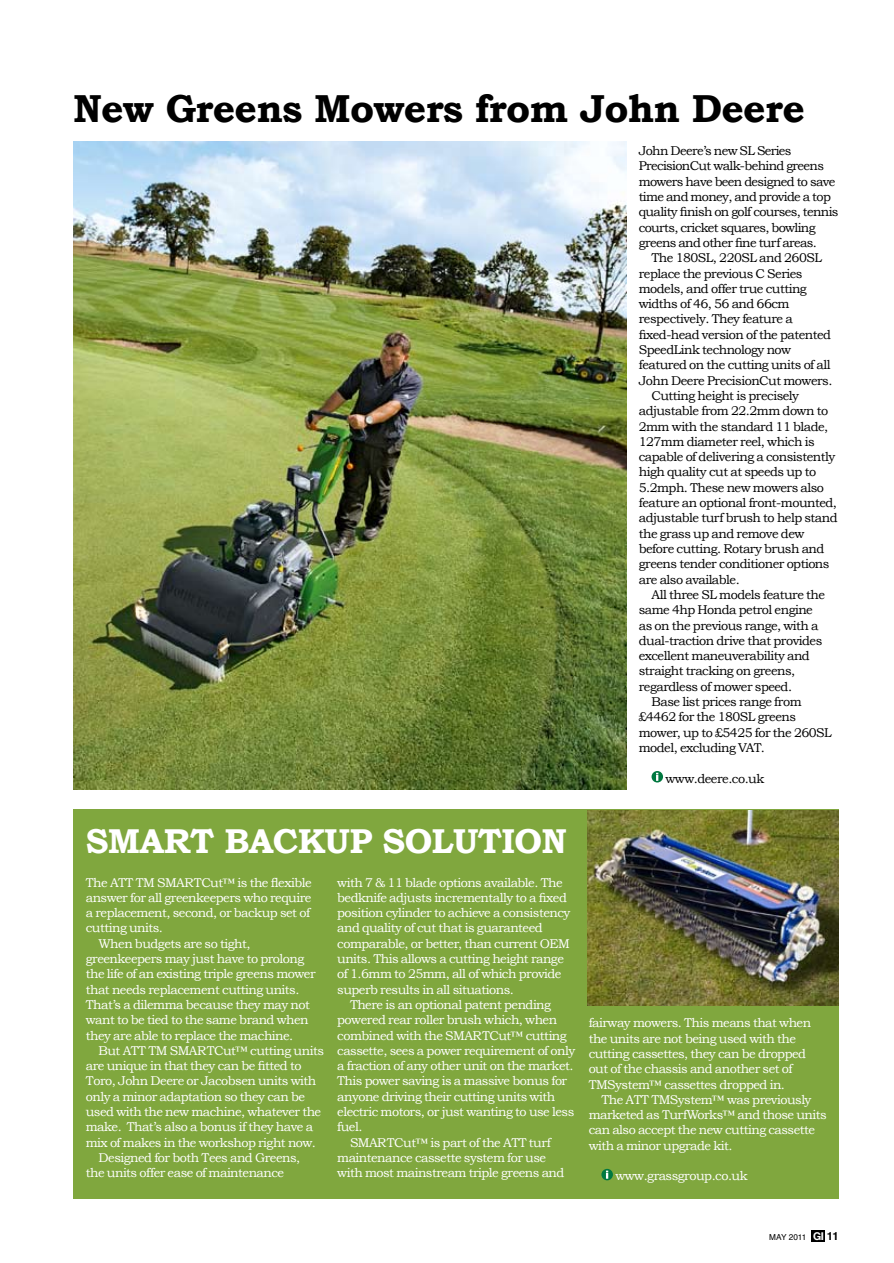
<style>
.page{position:relative;width:894px;height:1263px;background:#fff}
.page>*{position:absolute;margin:0;border:0;box-sizing:border-box;transform-origin:0 0}
.t1{font:700 39px "Bookman Old Style";letter-spacing:-.02em;color:#000}
.t2{font:700 34.5px "Bookman Old Style";letter-spacing:-.02em;color:#fff}
.t3{font:12.75px/15.3px "Bookman Old Style";letter-spacing:-.04em;color:#fff}
.t4{font:12.75px/15.3px "Bookman Old Style";letter-spacing:-.04em;color:#000}
.t5{font:8.25px "Helvetica";color:#000}
.s1{font-family:"Helvetica Neue";font-weight:700;font-size:10.8px;color:#fff}
.s2{font-weight:700;font-size:11.25px}
</style>
<div class="page">
<div style="left:811px;top:1230px;width:13px;height:11px;background:#000"></div>
<div style="left:73px;top:809px;width:765px;height:390px;background:#80a73e"></div>
<img style="left:73px;top:142px;width:553px;height:648px">
<svg style="left:651px;top:771px;width:12px;height:11px"></svg>
<svg style="left:656px;top:773px;width:2px;height:8px"></svg>
<svg style="left:601px;top:1169px;width:12px;height:11px"></svg>
<svg style="left:606px;top:1170px;width:2px;height:9px"></svg>
<img style="left:588px;top:810px;width:250px;height:195px">
<h1 class="t1" style="left:73px;top:85px;width:733px">New Greens Mowers from John Deere</h1>
<p class="t4" style="left:639px;top:143px;width:201px">John Deere’s new SL Series PrecisionCut walk-behind greens mowers have been designed to save time and money, and provide a top quality finish on golf courses, tennis courts, cricket squares, bowling greens and other fine turf areas.</p>
<p class="t4" style="left:651px;top:250px;width:172px">The 180SL, 220SL and 260SL</p>
<p class="t4" style="left:639px;top:266px;width:165px">replace the previous C Series</p>
<p class="t4" style="left:639px;top:281px;width:169px">models, and offer true cutting</p>
<p class="t4" style="left:639px;top:296px;width:152px">widths of 46, 56 and 66cm</p>
<p class="t4" style="left:639px;top:311px;width:156px">respectively. They feature a</p>
<p class="t4" style="left:639px;top:327px;width:194px">fixed-head version of the patented</p>
<p class="t4" style="left:639px;top:342px;width:154px">SpeedLink technology now</p>
<p class="t4" style="left:639px;top:357px;width:193px">featured on the cutting units of all</p>
<p class="t4" style="left:639px;top:373px;width:195px">John Deere PrecisionCut mowers.</p>
<p class="t4" style="left:651px;top:388px;width:149px">Cutting height is precisely</p>
<p class="t4" style="left:639px;top:403px;width:191px">adjustable from 22.2mm down to</p>
<p class="t4" style="left:639px;top:419px;width:191px">2mm with the standard 11 blade,</p>
<p class="t4" style="left:639px;top:434px;width:177px">127mm diameter reel, which is</p>
<p class="t4" style="left:639px;top:449px;width:198px">capable of delivering a consistently</p>
<p class="t4" style="left:639px;top:464px;width:179px">high quality cut at speeds up to</p>
<p class="t4" style="left:639px;top:480px;width:187px">5.2mph. These new mowers also</p>
<p class="t4" style="left:639px;top:495px;width:200px">feature an optional front-mounted,</p>
<p class="t4" style="left:639px;top:510px;width:200px">adjustable turf brush to help stand</p>
<p class="t4" style="left:639px;top:526px;width:167px">the grass up and remove dew</p>
<p class="t4" style="left:639px;top:541px;width:187px">before cutting. Rotary brush and</p>
<p class="t4" style="left:639px;top:556px;width:192px">greens tender conditioner options</p>
<p class="t4" style="left:639px;top:572px;width:102px">are also available.</p>
<p class="t4" style="left:651px;top:587px;width:175px">All three SL models feature the</p>
<p class="t4" style="left:639px;top:602px;width:176px">same 4hp Honda petrol engine</p>
<p class="t4" style="left:639px;top:617px;width:181px">as on the previous range, with a</p>
<p class="t4" style="left:639px;top:633px;width:185px">dual-traction drive that provides</p>
<p class="t4" style="left:639px;top:648px;width:173px">excellent maneuverability and</p>
<p class="t4" style="left:639px;top:663px;width:158px">straight tracking on greens,</p>
<p class="t4" style="left:639px;top:679px;width:155px">regardless of mower speed.</p>
<p class="t4" style="left:651px;top:694px;width:152px">Base list prices range from</p>
<p class="t4" style="left:639px;top:709px;width:159px">£4462 for the 180SL greens</p>
<p class="t4" style="left:639px;top:725px;width:195px">mower, up to £5425 for the 260SL</p>
<p class="t4" style="left:639px;top:740px;width:128px">model, excluding VAT.</p>
<p class="t4" style="left:665px;top:770px;width:100px">www.deere.co.uk</p>
<h2 class="t2" style="left:86px;top:821px;width:482px">SMART BACKUP SOLUTION</h2>
<p class="t3" style="left:86px;top:874px;width:227px">The ATT TM SMARTCut™ is the flexible</p>
<p class="t3" style="left:86px;top:890px;width:227px">answer for all greenkeepers who require</p>
<p class="t3" style="left:86px;top:905px;width:226px">a replacement, second, or backup set of</p>
<p class="t3" style="left:86px;top:920px;width:79px">cutting units.</p>
<p class="t3" style="left:99px;top:936px;width:153px">When budgets are so tight,</p>
<p class="t3" style="left:86px;top:951px;width:220px">greenkeepers may just have to prolong</p>
<p class="t3" style="left:86px;top:966px;width:231px">the life of an existing triple greens mower</p>
<p class="t3" style="left:86px;top:982px;width:215px">that needs replacement cutting units.</p>
<p class="t3" style="left:86px;top:997px;width:226px">That’s a dilemma because they may not</p>
<p class="t3" style="left:86px;top:1012px;width:224px">want to be tied to the same brand when</p>
<p class="t3" style="left:86px;top:1027px;width:209px">they are able to replace the machine.</p>
<p class="t3" style="left:99px;top:1043px;width:227px">But ATT TM SMARTCut™ cutting units</p>
<p class="t3" style="left:86px;top:1058px;width:217px">are unique in that they can be fitted to</p>
<p class="t3" style="left:86px;top:1073px;width:232px">Toro, John Deere or Jacobsen units with</p>
<p class="t3" style="left:86px;top:1089px;width:221px">only a minor adaptation so they can be</p>
<p class="t3" style="left:86px;top:1104px;width:237px">used with the new machine, whatever the</p>
<p class="t3" style="left:86px;top:1119px;width:229px">make. That’s also a bonus if they have a</p>
<p class="t3" style="left:86px;top:1135px;width:232px">mix of makes in the workshop right now.</p>
<p class="t3" style="left:99px;top:1150px;width:203px">Designed for both Tees and Greens,</p>
<p class="t3" style="left:86px;top:1165px;width:200px">the units offer ease of maintenance</p>
<p class="t3" style="left:337px;top:874px;width:227px">with 7 &amp; 11 blade options available. The</p>
<p class="t3" style="left:337px;top:890px;width:231px">bedknife adjusts incrementally to a fixed</p>
<p class="t3" style="left:337px;top:905px;width:235px">position cylinder to achieve a consistency</p>
<p class="t3" style="left:337px;top:920px;width:207px">and quality of cut that is guaranteed</p>
<p class="t3" style="left:337px;top:936px;width:234px">comparable, or better, than current OEM</p>
<p class="t3" style="left:337px;top:951px;width:228px">units. This allows a cutting height range</p>
<p class="t3" style="left:337px;top:966px;width:226px">of 1.6mm to 25mm, all of which provide</p>
<p class="t3" style="left:337px;top:982px;width:178px">superb results in all situations.</p>
<p class="t3" style="left:350px;top:997px;width:203px">There is an optional patent pending</p>
<p class="t3" style="left:337px;top:1012px;width:221px">powered rear roller brush which, when</p>
<p class="t3" style="left:337px;top:1027px;width:231px">combined with the SMARTCut™ cutting</p>
<p class="t3" style="left:337px;top:1043px;width:240px">cassette, sees a power requirement of only</p>
<p class="t3" style="left:337px;top:1058px;width:238px">a fraction of any other unit on the market.</p>
<p class="t3" style="left:337px;top:1073px;width:231px">This power saving is a massive bonus for</p>
<p class="t3" style="left:337px;top:1089px;width:219px">anyone driving their cutting units with</p>
<p class="t3" style="left:337px;top:1104px;width:239px">electric motors, or just wanting to use less</p>
<p class="t3" style="left:337px;top:1119px;width:27px">fuel.</p>
<p class="t3" style="left:350px;top:1135px;width:202px">SMARTCut™ is part of the ATT turf</p>
<p class="t3" style="left:337px;top:1150px;width:210px">maintenance cassette system for use</p>
<p class="t3" style="left:337px;top:1165px;width:229px">with most mainstream triple greens and</p>
<p class="t3" style="left:588px;top:1015px;width:224px">fairway mowers. This means that when the units are not being used with the cutting cassettes, they can be dropped out of the chassis and another set of TMSystem™ cassettes dropped in.</p>
<p class="t3" style="left:588px;top:1092px;width:239px;text-indent:13px">The ATT TMSystem™ was previously marketed as TurfWorks™ and those units can also accept the new cutting cassette with a minor upgrade kit.</p>
<p class="t3" style="left:615px;top:1168px;width:134px">www.grassgroup.co.uk</p>
<p class="t5" style="left:769px;top:1231px;width:71px">MAY 2011 <span class="s1">GI</span> <span class="s2">11</span></p>
</div>
